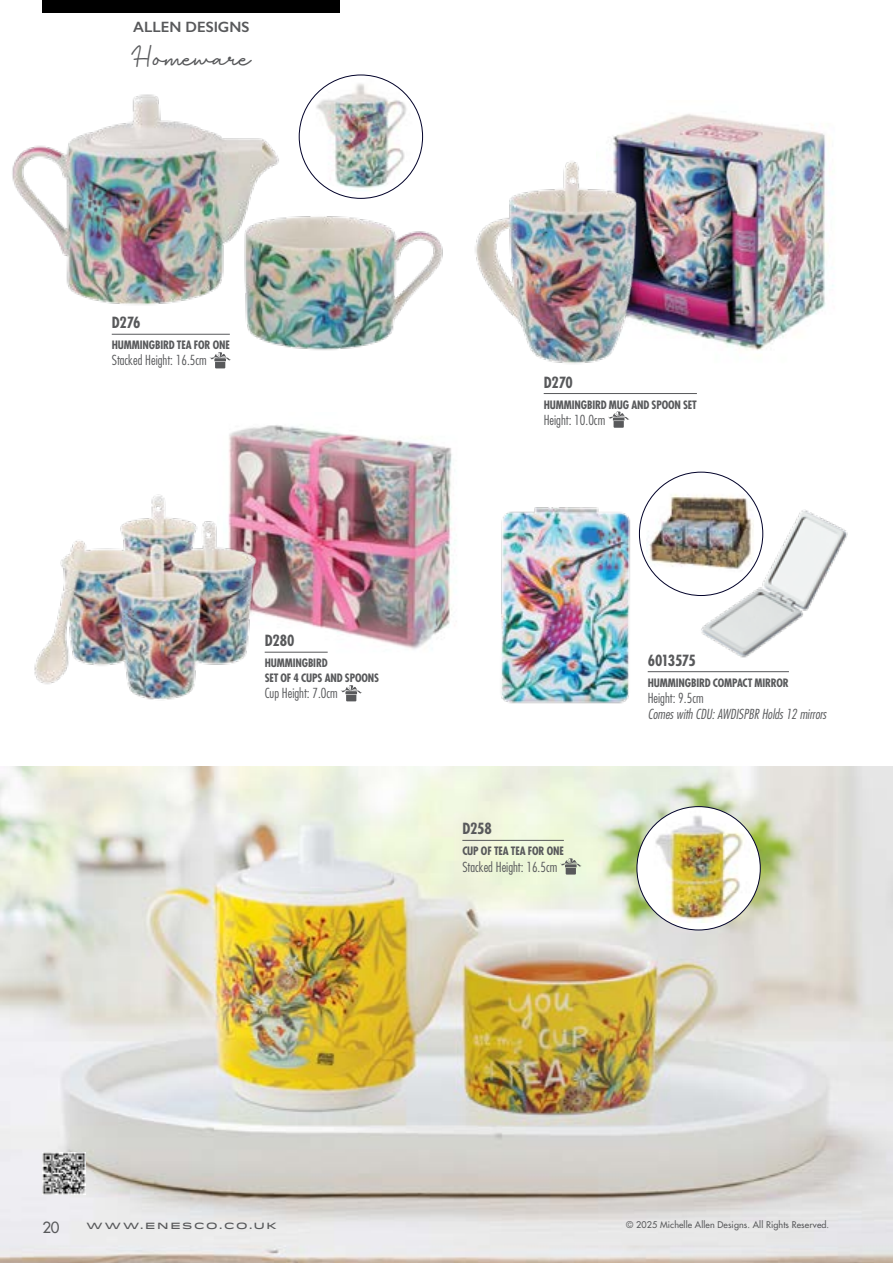
<style>
.page{position:relative;width:893px;height:1263px;background:#fff}
.page>*{position:absolute;margin:0;border:0;box-sizing:border-box;transform-origin:0 0}
.t1{font:30px "Senja Santuy";color:#58595b}
.t2{font:700 condensed 15px "Futura Std";letter-spacing:-.015em;color:#58595b}
.t3{font:600 15px "Gill Sans";color:#58595b}
.t4{font:700 condensed 15px "Futura Std";letter-spacing:-.035em;color:#58595b}
.t5{font:500 15px "Futura Std";color:#58595b}
.t6{font:300 condensed 13.5px "Futura Std";color:#58595b}
.t7{font:italic 300 condensed 13.5px "Futura Std";color:#58595b}
.t8{font:700 condensed 11.25px/15px "Futura Std";letter-spacing:-.01em;color:#58595b}
.t9{font:500 9px "Futura Std";letter-spacing:.01em;color:#58595b}
.t10{font:500 9px "Idlewild";letter-spacing:.185em;color:#58595b}
</style>
<div class="page">
<img style="left:0;top:767px;width:893px;height:496px">
<hr style="left:462px;top:840px;width:102px;height:1px;background:#58595b">
<svg style="left:560px;top:858px;width:22px;height:16px"></svg>
<img style="left:652px;top:472px;width:102px;height:100px">
<img style="left:12px;top:94px;width:431px;height:256px">
<img style="left:501px;top:496px;width:151px;height:208px">
<img style="left:693px;top:501px;width:155px;height:157px">
<img style="left:613px;top:114px;width:221px;height:236px">
<img style="left:229px;top:425px;width:227px;height:227px">
<img style="left:34px;top:456px;width:280px;height:244px">
<img style="left:475px;top:151px;width:174px;height:213px">
<hr style="left:265px;top:652px;width:63px;height:1px;background:#58595b">
<svg style="left:341px;top:685px;width:21px;height:16px"></svg>
<hr style="left:544px;top:393px;width:153px;height:1px;background:#58595b">
<svg style="left:608px;top:411px;width:22px;height:17px"></svg>
<hr style="left:112px;top:334px;width:118px;height:1px;background:#58595b">
<svg style="left:210px;top:352px;width:21px;height:16px"></svg>
<hr style="left:648px;top:671px;width:141px;height:1px;background:#58595b">
<img style="left:305px;top:78px;width:113px;height:113px">
<svg style="left:637px;top:807px;width:123px;height:123px"></svg>
<img style="left:643px;top:810px;width:112px;height:113px">
<img style="left:43px;top:1152px;width:42px;height:43px">
<div style="left:43px;top:0;width:297px;height:13px;background:#000"></div>
<h2 class="t3" style="left:133px;top:18px;width:118px">ALLEN DESIGNS</h2>
<h1 class="t1" style="left:132px;top:39px;width:121px">Homeware</h1>
<h2 class="t2" style="left:112px;top:313px;width:30px">D276</h2>
<p class="t8" style="left:112px;top:338px;width:120px">HUMMINGBIRD TEA FOR ONE</p>
<p class="t6" style="left:112px;top:352px;width:96px">Stacked Height: 16.5cm</p>
<h2 class="t2" style="left:265px;top:631px;width:31px">D280</h2>
<p class="t8" style="left:265px;top:656px;width:116px">HUMMINGBIRD<br>SET OF 4 CUPS AND SPOONS</p>
<p class="t6" style="left:265px;top:685px;width:75px">Cup Height: 7.0cm</p>
<h2 class="t2" style="left:544px;top:373px;width:31px">D270</h2>
<p class="t8" style="left:544px;top:397px;width:155px">HUMMINGBIRD MUG AND SPOON SET</p>
<p class="t6" style="left:544px;top:412px;width:63px">Height: 10.0cm</p>
<h2 class="t2" style="left:462px;top:819px;width:31px">D258</h2>
<p class="t8" style="left:462px;top:844px;width:103px">CUP OF TEA TEA FOR ONE</p>
<p class="t6" style="left:462px;top:858px;width:96px">Stacked Height: 16.5cm</p>
<h2 class="t4" style="left:648px;top:651px;width:50px">6013575</h2>
<p class="t8" style="left:648px;top:675px;width:143px">HUMMINGBIRD COMPACT MIRROR</p>
<p class="t6" style="left:648px;top:690px;width:57px">Height: 9.5cm</p>
<p class="t7" style="left:648px;top:706px;width:180px">Comes with CDU: AWDISPBR Holds 12 mirrors</p>
<h2 class="t5" style="left:43px;top:1218px;width:19px">20</h2>
<p class="t10" style="left:87px;top:1218px;width:192px">WWW.ENESCO.CO.UK</p>
<p class="t9" style="left:626px;top:1219px;width:204px">© 2025 Michelle Allen Designs. All Rights Reserved.</p>
</div>
